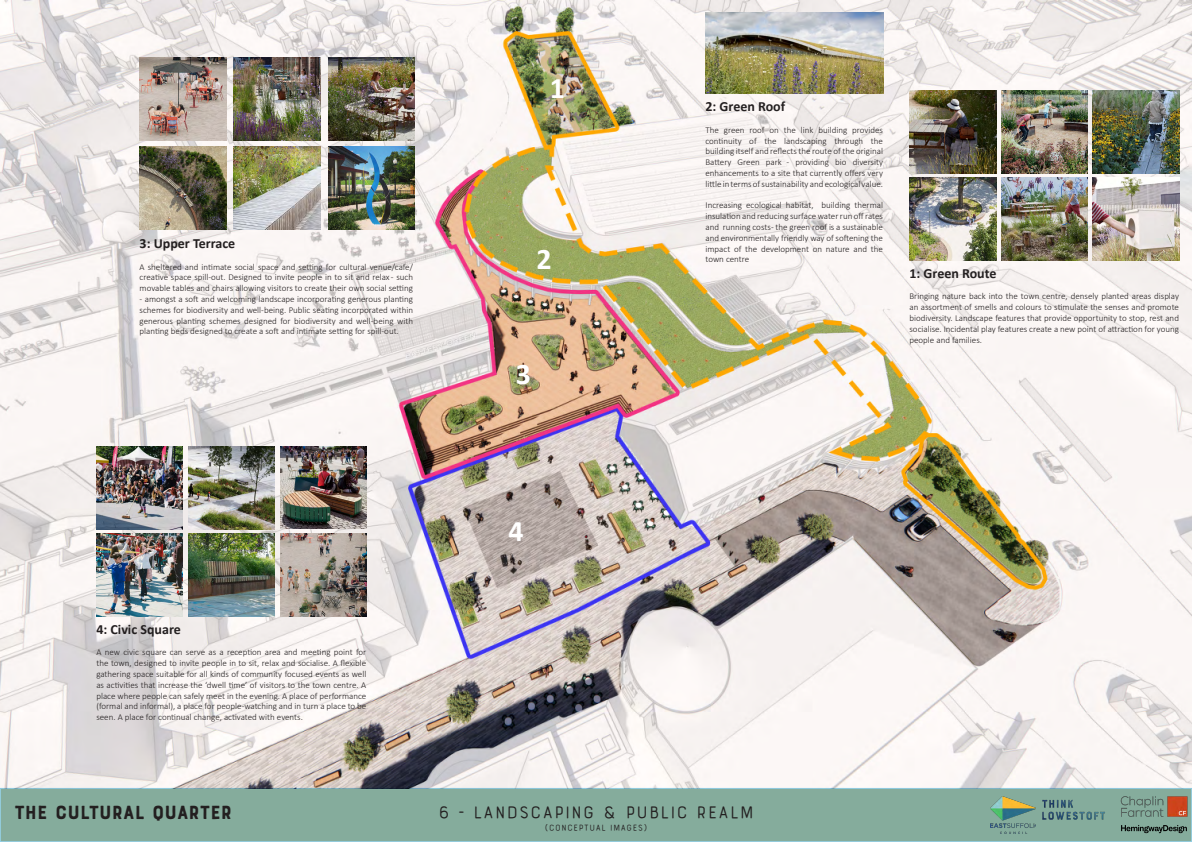
<style>
.page{position:relative;width:1192px;height:842px;background:#fff}
.page>*{position:absolute;margin:0;border:0;box-sizing:border-box;transform-origin:0 0}
.t1{font:700 30px "Calibri";color:#fff}
.t2{font:700 20px "Bourton Hand Line";color:#231f20}
.t3{font:20px "Bourton Hand Base";color:#231f20}
.CF_24_Body_Text{font:700 14px "Calibri";color:#231f20}
.t4{font:700 10px "Bourton Hand Line";color:#231f20}
.CF_24_Body_Text-2{font:300 9px/10.8px "Calibri";color:#231f20;text-align:justify}
</style>
<div class="page">
<div style="left:0;top:788px;width:1192px;height:54px;background:#85ac9c;border:1px solid #8fd0e8"></div>
<img style="left:0;top:0;width:1192px;height:788px">
<img style="left:280px;top:446px;width:86px;height:83px">
<img style="left:188px;top:534px;width:87px;height:82px">
<img style="left:188px;top:446px;width:87px;height:83px">
<img style="left:96px;top:533px;width:87px;height:83px">
<img style="left:280px;top:533px;width:86px;height:83px">
<img style="left:96px;top:446px;width:87px;height:83px">
<img style="left:1093px;top:177px;width:86px;height:83px">
<img style="left:1093px;top:91px;width:87px;height:82px">
<img style="left:1001px;top:90px;width:87px;height:83px">
<img style="left:909px;top:90px;width:87px;height:83px">
<img style="left:909px;top:177px;width:87px;height:83px">
<img style="left:1001px;top:177px;width:87px;height:83px">
<img style="left:140px;top:147px;width:86px;height:83px">
<img style="left:234px;top:58px;width:86px;height:83px">
<img style="left:328px;top:58px;width:87px;height:83px">
<img style="left:234px;top:147px;width:86px;height:83px">
<img style="left:140px;top:58px;width:86px;height:83px">
<img style="left:328px;top:147px;width:87px;height:83px">
<img style="left:705px;top:12px;width:178px;height:81px">
<img style="left:990px;top:797px;width:46px;height:36px">
<img style="left:1121px;top:825px;width:66px;height:8px">
<img style="left:1042px;top:799px;width:63px;height:21px">
<img style="left:1113px;top:788px;width:75px;height:29px">
<h3 class="CF_24_Body_Text" style="left:140px;top:233px;width:97px">3: Upper Terrace</h3>
<p class="CF_24_Body_Text-2" style="left:140px;top:261px;width:275px">A sheltered and intimate social space and setting for cultural venue/cafe/ creative space spill-out. Designed to invite people in to sit and relax - such movable tables and chairs allowing visitors to create their own social setting</p>
<p class="CF_24_Body_Text-2" style="left:140px;top:293px;width:275px">- amongst a soft and welcoming landscape incorporating generous planting schemes for biodiversity and well-being. Public seating incorporated within generous planting schemes designed for biodiversity and well-being with planting beds designed to create a soft and intimate setting for spill-out.</p>
<p class="t1" style="left:550px;top:66px;width:17px">1</p>
<p class="t1" style="left:537px;top:237px;width:17px">2</p>
<p class="t1" style="left:516px;top:352px;width:17px">3</p>
<p class="CF_24_Body_Text" style="left:705px;top:97px;width:81px">2: Green Roof</p>
<p class="CF_24_Body_Text-2" style="left:705px;top:124px;width:179px">The green roof on the link building provides continuity of the landscaping through the building itself and reflects the route of the original Battery Green park - providing bio diversity enhancements to a site that currently offers very little in terms of sustainability and ecological value.</p>
<p class="CF_24_Body_Text-2" style="left:705px;top:200px;width:179px">Increasing ecological habitat, building thermal insulation and reducing surface water run off rates and running costs - the green roof is a sustainable and environmentally friendly way of softening the impact of the development on nature and the town centre</p>
<p class="CF_24_Body_Text" style="left:909px;top:263px;width:89px">1: Green Route</p>
<p class="CF_24_Body_Text-2" style="left:909px;top:291px;width:271px">Bringing nature back into the town centre, densely planted areas display an assortment of smells and colours to stimulate the senses and promote biodiversity. Landscape features that provide opportunity to stop, rest and socialise. Incidental play features create a new point of attraction for young people and families.</p>
<p class="CF_24_Body_Text" style="left:96px;top:619px;width:86px">4: Civic Square</p>
<p class="CF_24_Body_Text-2" style="left:96px;top:647px;width:272px">A new civic square can serve as a reception area and meeting point for the town, designed to invite people in to sit, relax and socialise. A flexible gathering space suitable for all kinds of community focused events as well as activities that increase the ‘dwell time’ of visitors to the town centre. A place where people can safely meet in the evening. A place of performance (formal and informal), a place for people-watching and in turn a place to be seen. A place for continual change, activated with events.</p>
<p class="t1" style="left:508px;top:510px;width:17px">4</p>
<h2 class="t3" style="left:14px;top:799px;width:219px">THE CULTURAL QUARTER</h2>
<p class="t2" style="left:438px;top:800px;width:318px">6 - LAN DSCAPING &amp; PU BLIC REALM</p>
<p class="t4" style="left:545px;top:821px;width:104px">(CONCEPTUAL IMAGES)</p>
</div>
